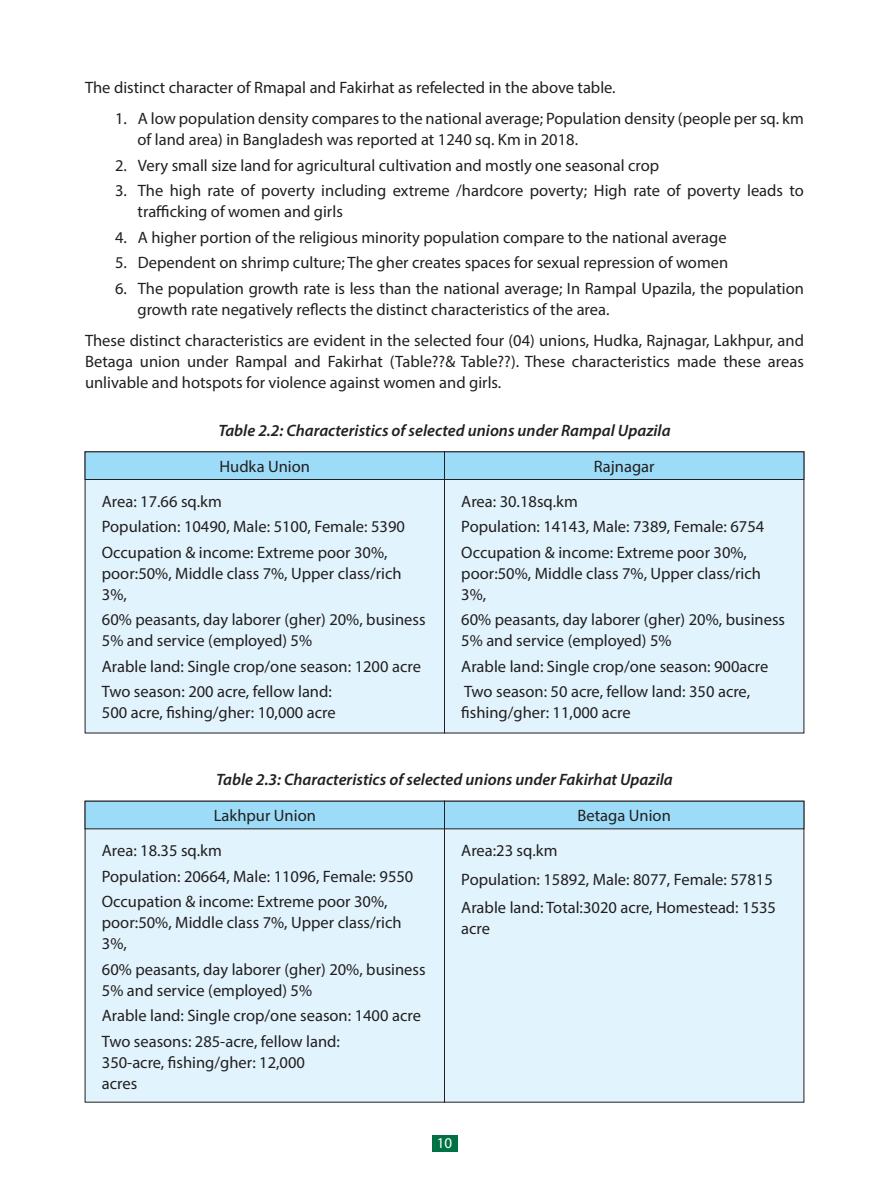
<style>
.page{position:relative;width:889px;height:1183px;background:#fff}
.page>*{position:absolute;margin:0;border:0;box-sizing:border-box;transform-origin:0 0}
.t1{font:16.5px/21px "Myriad Pro";color:#221f20}
.t2{font:italic 600 16.5px "Myriad Pro";color:#221f20}
.t3{font:15px "Myriad Pro";color:#fff}
</style>
<div class="page">
<div style="left:444px;top:451px;width:360px;height:282px;background:#e1f3fc"></div>
<div style="left:85px;top:451px;width:360px;height:282px;background:#e1f3fc"></div>
<div style="left:444px;top:451px;width:360px;height:28px;background:#9cdcf8;border:1px solid #221f20"></div>
<div style="left:85px;top:451px;width:360px;height:28px;background:#9cdcf8;border:1px solid #221f20"></div>
<div style="left:444px;top:800px;width:360px;height:302px;background:#e1f3fc"></div>
<div style="left:85px;top:800px;width:360px;height:302px;background:#e1f3fc;border:1px solid #221f20"></div>
<div style="left:444px;top:800px;width:360px;height:29px;background:#9cdcf8;border:1px solid #221f20"></div>
<div style="left:85px;top:800px;width:360px;height:29px;background:#9cdcf8;border:1px solid #221f20"></div>
<div style="left:431px;top:1134px;width:26px;height:16px;background:#007045"></div>
<p class="t1" style="left:85px;top:78px;width:532px">The distinct character of Rmapal and Fakirhat as refelected in the above table.</p>
<p class="t1" style="left:138px;top:109px;width:668px;text-indent:-23px">1. A low population density compares to the national average; Population density (people per sq. km of land area) in Bangladesh was reported at 1240 sq. Km in 2018.</p>
<p class="t1" style="left:115px;top:156px;width:545px">2. Very small size land for agricultural cultivation and mostly one seasonal crop</p>
<p class="t1" style="left:138px;top:181px;width:668px;text-indent:-23px">3. The high rate of poverty including extreme /hardcore poverty; High rate of poverty leads to trafficking of women and girls</p>
<p class="t1" style="left:115px;top:228px;width:613px">4. A higher portion of the religious minority population compare to the national average</p>
<p class="t1" style="left:115px;top:253px;width:614px">5. Dependent on shrimp culture; The gher creates spaces for sexual repression of women</p>
<p class="t1" style="left:138px;top:279px;width:668px;text-indent:-23px">6. The population growth rate is less than the national average; In Rampal Upazila, the population growth rate negatively reflects the distinct characteristics of the area.</p>
<p class="t1" style="left:85px;top:331px;width:720px;text-align:justify">These distinct characteristics are evident in the selected four (04) unions, Hudka, Rajnagar, Lakhpur, and Betaga union under Rampal and Fakirhat (Table??&amp; Table??). These characteristics made these areas unlivable and hotspots for violence against women and girls.</p>
<p class="t2" style="left:218px;top:423px;width:454px">Table 2.2: Characteristics of selected unions under Rampal Upazila</p>
<p class="t1" style="left:219px;top:457px;width:92px">Hudka Union</p>
<p class="t1" style="left:594px;top:457px;width:62px">Rajnagar</p>
<p class="t1" style="left:102px;top:489px;width:304px;line-height:25.5px">Area: 17.66 sq.km<br>Population: 10490, Male: 5100, Female: 5390<br>Occupation &amp; income: Extreme poor 30%,</p>
<p class="t1" style="left:102px;top:564px;width:301px">poor:50%, Middle class 7%, Upper class/rich<br>3%,</p>
<p class="t1" style="left:102px;top:610px;width:325px">60% peasants, day laborer (gher) 20%, business<br>5% and service (employed) 5%</p>
<p class="t1" style="left:102px;top:654px;width:320px;line-height:25.5px">Arable land: Single crop/one season: 1200 acre<br>Two season: 200 acre, fellow land:</p>
<p class="t1" style="left:102px;top:703px;width:235px">500 acre, fishing/gher: 10,000 acre</p>
<p class="t1" style="left:461px;top:489px;width:304px;line-height:25.5px">Area: 30.18sq.km<br>Population: 14143, Male: 7389, Female: 6754<br>Occupation &amp; income: Extreme poor 30%,</p>
<p class="t1" style="left:461px;top:564px;width:301px">poor:50%, Middle class 7%, Upper class/rich<br>3%,</p>
<p class="t1" style="left:461px;top:610px;width:325px">60% peasants, day laborer (gher) 20%, business<br>5% and service (employed) 5%</p>
<p class="t1" style="left:461px;top:654px;width:308px;line-height:25.5px">Arable land: Single crop/one season: 900acre<br>Two season: 50 acre, fellow land: 350 acre,</p>
<p class="t1" style="left:461px;top:703px;width:171px">fishing/gher: 11,000 acre</p>
<p class="t2" style="left:216px;top:772px;width:458px">Table 2.3: Characteristics of selected unions under Fakirhat Upazila</p>
<p class="t1" style="left:214px;top:806px;width:104px">Lakhpur Union</p>
<p class="t1" style="left:577px;top:806px;width:95px">Betaga Union</p>
<p class="t1" style="left:102px;top:839px;width:313px;line-height:25.5px">Area: 18.35 sq.km<br>Population: 20664, Male: 11096, Female: 9550<br>Occupation &amp; income: Extreme poor 30%,</p>
<p class="t1" style="left:102px;top:913px;width:301px">poor:50%, Middle class 7%, Upper class/rich<br>3%,</p>
<p class="t1" style="left:102px;top:959px;width:325px">60% peasants, day laborer (gher) 20%, business<br>5% and service (employed) 5%</p>
<p class="t1" style="left:102px;top:1004px;width:320px;line-height:25.5px">Arable land: Single crop/one season: 1400 acre<br>Two seasons: 285-acre, fellow land:</p>
<p class="t1" style="left:102px;top:1052px;width:205px">350-acre, fishing/gher: 12,000 acres</p>
<p class="t1" style="left:461px;top:837px;width:316px;line-height:28.5px">Area:23 sq.km<br>Population: 15892, Male: 8077, Female: 57815<br>Arable land: Total:3020 acre, Homestead: 1535</p>
<p class="t1" style="left:461px;top:919px;width:30px">acre</p>
<p class="t3" style="left:437px;top:1136px;width:17px">10</p>
</div>
